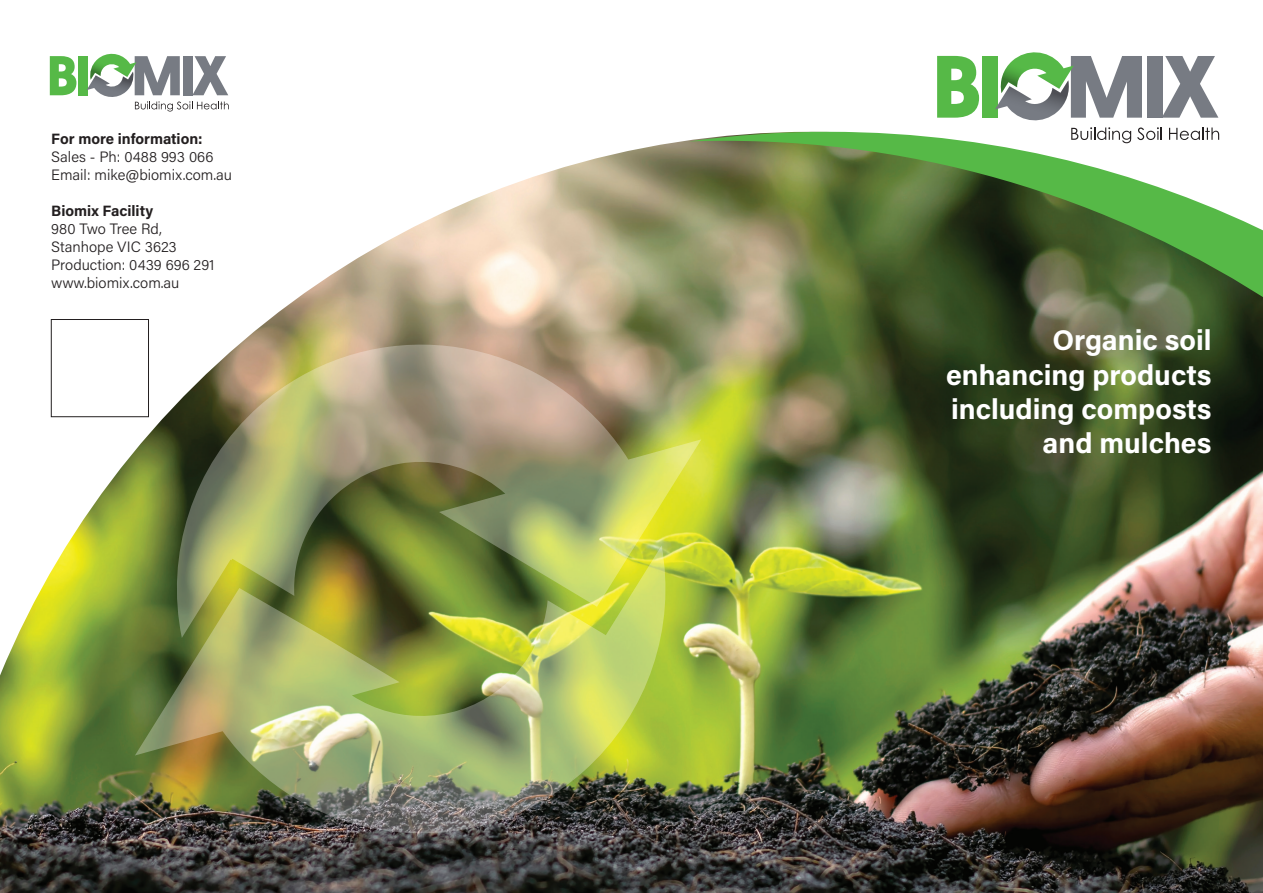
<style>
.page{position:relative;width:1263px;height:893px;background:#fff}
.page>*{position:absolute;margin:0;border:0;box-sizing:border-box;transform-origin:0 0}
.t1{font:700 28.5px/34.2px "Acumin Pro";color:#fff;text-align:right}
.t2{font:300 15px/18px "Acumin Pro";color:#231f20}
.t3{font:700 15px "Acumin Pro";color:#231f20}
</style>
<div class="page">
<img style="left:0;top:140px;width:1263px;height:753px">
<svg style="left:937px;top:56px;width:42px;height:62px"></svg>
<div style="left:982px;top:56px;width:15px;height:62px;background:#56b947"></div>
<svg style="left:995px;top:52px;width:224px;height:80px"></svg>
<svg style="left:689px;top:132px;width:574px;height:199px;background:#6e8755"></svg>
<svg style="left:50px;top:56px;width:26px;height:39px"></svg>
<div style="left:79px;top:56px;width:9px;height:39px;background:#56b947"></div>
<svg style="left:86px;top:53px;width:143px;height:59px"></svg>
<img style="left:135px;top:545px;width:530px;height:288px">
<img style="left:177px;top:345px;width:524px;height:293px">
<div style="left:51px;top:319px;width:98px;height:98px;border:1px solid #231f20"></div>
<p class="t3" style="left:51px;top:128px;width:153px">For more information:</p>
<p class="t2" style="left:51px;top:147px;width:182px">Sales - Ph: 0488 993 066<br>Email: mike@biomix.com.au</p>
<p class="t3" style="left:51px;top:200px;width:103px">Biomix Facility</p>
<p class="t2" style="left:51px;top:219px;width:165px">980 Two Tree Rd,<br>Stanhope VIC 3623<br>Production: 0439 696 291 www.biomix.com.au</p>
<h1 class="t1" style="left:946px;top:322px;width:267px">Organic soil enhancing products including composts and mulches</h1>
</div>
